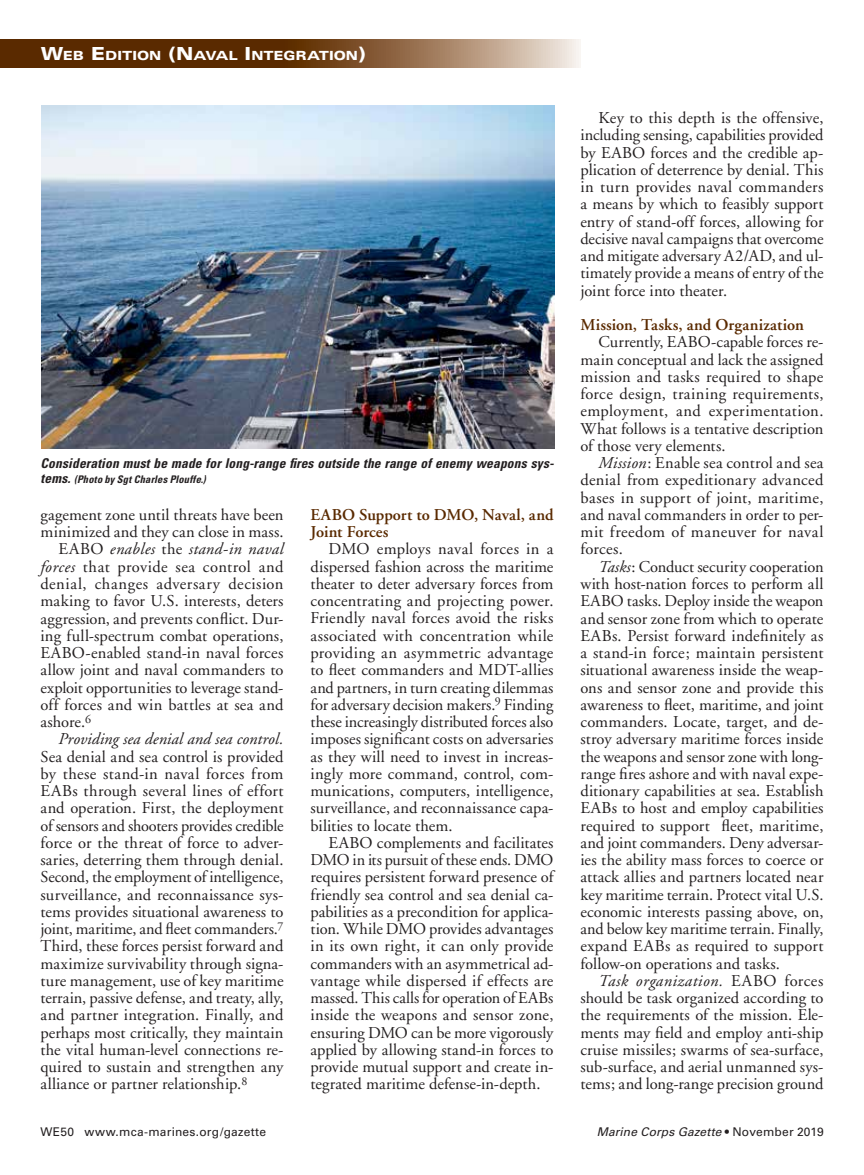
<style>
.page{position:relative;width:864px;height:1175px;background:#fff}
.page>*{position:absolute;margin:0;border:0;box-sizing:border-box;transform-origin:0 0}
.t1{font:16.5px/17.2px "Adobe Garamond";letter-spacing:.005em;color:#231f20;text-align:justify}
.t2{font:600 16.5px/17.2px "Adobe Garamond";color:#5a2a00}
.t3{font:italic 16.5px "Adobe Garamond";letter-spacing:.01em;color:#231f20}
.t4{font:16.5px "Adobe Garamond";letter-spacing:.035em;color:#231f20}
.t5{font:italic 700 condensed 13.5px "Univers";letter-spacing:.015em;color:#231f20}
.t6{font:900 expanded 12.6px "Univers";color:#fff}
.t7{font:12px "Univers";letter-spacing:.02em;color:#231f20}
.t8{font:italic 12px "Univers";letter-spacing:.015em;color:#231f20}
.t9{font:italic 700 condensed 10.5px "Univers";letter-spacing:.02em;color:#231f20}
.s1{font-size:18px}
.s2{font-size:13.5px}
.s3{font-style:normal}
.s4{font-style:italic}
</style>
<div class="page">
<svg style="left:0;top:40px;width:580px;height:28px;background:#7f5632"></svg>
<img style="left:41px;top:106px;width:513px;height:342px">
<p class="t6" style="left:41px;top:48px;width:327px"><span class="s1">W</span>EB <span class="s1">E</span> DITION <span class="s1">(N</span>AVAL <span class="s1">I</span> NTEGRATION<span class="s1">)</span></p>
<p class="t5" style="left:40px;top:455px;width:515px">Consideration must be made for long-range fires outside the range of enemy weapons sys-</p>
<p class="t9" style="left:40px;top:473px;width:167px"><span class="s2">tems.</span> (Photo by Sgt Charles Plouffe.)</p>
<p class="t1" style="left:40px;top:506px;width:245px">gagement zone until threats have been</p>
<p class="t1" style="left:40px;top:524px;width:245px">minimized and they can close in mass.</p>
<p class="t3" style="left:59px;top:540px;width:226px"><span class="s3">EABO</span> enables <span class="s3">the</span> stand-in naval</p>
<p class="t1" style="left:40px;top:558px;width:245px"><span class="s4">forces</span> that provide sea control and</p>
<p class="t4" style="left:40px;top:575px;width:245px">denial, changes adversary decision</p>
<p class="t1" style="left:40px;top:593px;width:245px">making to favor U.S. interests, deters</p>
<p class="t1" style="left:40px;top:610px;width:245px">aggression, and prevents conflict. Dur-</p>
<p class="t1" style="left:40px;top:627px;width:245px">ing full-spectrum combat operations,</p>
<p class="t1" style="left:40px;top:644px;width:245px">EABO-enabled stand-in naval forces</p>
<p class="t1" style="left:40px;top:662px;width:245px">allow joint and naval commanders to</p>
<p class="t1" style="left:40px;top:679px;width:245px">exploit opportunities to leverage stand-</p>
<p class="t1" style="left:40px;top:696px;width:245px">off forces and win battles at sea and</p>
<p class="t1" style="left:40px;top:713px;width:52px">ashore.<sup>6</sup></p>
<p class="t3" style="left:58px;top:730px;width:227px">Providing sea denial and sea control.</p>
<p class="t1" style="left:40px;top:748px;width:245px">Sea denial and sea control is provided by these stand-in naval forces from EABs through several lines of effort and operation. First, the deployment of sensors and shooters provides credible force or the threat of force to adver&shy;saries, deterring them through denial.<br>Second, the employment of intelligence, surveillance, and reconnaissance sys&shy;tems provides situational awareness to joint, maritime, and fleet commanders.<sup>7<br></sup>Third, these forces persist forward and maximize survivability through signa&shy;ture management, use of key maritime terrain, passive defense, and treaty, ally, and partner integration. Finally, and perhaps most critically, they maintain the vital human-level connections re&shy;quired to sustain and strengthen any alliance or partner relationship.<sup>8</sup></p>
<p class="t2" style="left:311px;top:506px;width:245px">EABO Support to DMO, Naval, and<br>Joint Forces</p>
<p class="t1" style="left:310px;top:541px;width:245px;text-indent:18px">DMO employs naval forces in a dispersed fashion across the maritime theater to deter adversary forces from concentrating and projecting power.<br>Friendly naval forces avoid the risks associated with concentration while providing an asymmetric advantage to fleet commanders and MDT-allies and partners, in turn creating dilemmas for adversary decision makers.<sup>9</sup> Finding these increasingly distributed forces also imposes significant costs on adversaries as they will need to invest in increas&shy;ingly more command, control, com&shy;munications, computers, intelligence, surveillance, and reconnaissance capa&shy;bilities to locate them.</p>
<p class="t1" style="left:310px;top:834px;width:245px;text-indent:18px">EABO complements and facilitates DMO in its pursuit of these ends. DMO requires persistent forward presence of friendly sea control and sea denial ca&shy;pabilities as a precondition for applica&shy;tion. While DMO provides advantages in its own right, it can only provide commanders with an asymmetrical ad&shy;vantage while dispersed if effects are massed. This calls for operation of EABs inside the weapons and sensor zone, ensuring DMO can be more vigorously applied by allowing stand-in forces to provide mutual support and create in&shy;tegrated maritime defense-in-depth.</p>
<p class="t1" style="left:580px;top:110px;width:245px;text-indent:18px">Key to this depth is the offensive, including sensing, capabilities provided by EABO forces and the credible ap&shy;plication of deterrence by denial. This in turn provides naval commanders a means by which to feasibly support entry of stand-off forces, allowing for decisive naval campaigns that overcome and mitigate adversary A2/AD, and ul&shy;timately provide a means of entry of the joint force into theater.</p>
<p class="t2" style="left:580px;top:316px;width:225px">Mission, Tasks, and Organization</p>
<p class="t1" style="left:580px;top:334px;width:245px;text-indent:18px">Currently, EABO-capable forces re&shy;main conceptual and lack the assigned mission and tasks required to shape force design, training requirements, employment, and experimentation.<br>What follows is a tentative description of those very elements.</p>
<p class="t1" style="left:580px;top:455px;width:245px;text-indent:18px"><span class="s4">Mission</span>: Enable sea control and sea denial from expeditionary advanced bases in support of joint, maritime, and naval commanders in order to per&shy;mit freedom of maneuver for naval forces.</p>
<p class="t1" style="left:580px;top:558px;width:245px;text-indent:18px"><span class="s4">Tasks</span>: Conduct security cooperation with host-nation forces to perform all EABO tasks. Deploy inside the weapon and sensor zone from which to operate EABs. Persist forward indefinitely as a stand-in force; maintain persistent situational awareness inside the weap&shy;ons and sensor zone and provide this awareness to fleet, maritime, and joint commanders. Locate, target, and de&shy;stroy adversary maritime forces inside the weapons and sensor zone with long&shy;range fires ashore and with naval expe&shy;ditionary capabilities at sea. Establish EABs to host and employ capabilities required to support fleet, maritime, and joint commanders. Deny adversar&shy;ies the ability mass forces to coerce or attack allies and partners located near key maritime terrain. Protect vital U.S. economic interests passing above, on, and below key maritime terrain. Finally, expand EABs as required to support follow-on operations and tasks.</p>
<p class="t1" style="left:580px;top:972px;width:245px;text-indent:18px"><span class="s4">Task organization.</span> EABO forces should be task organized according to the requirements of the mission. Ele&shy;ments may field and employ anti-ship cruise missiles; swarms of sea-surface, sub-surface, and aerial unmanned sys&shy;tems; and long-range precision ground</p>
<p class="t7" style="left:40px;top:1124px;width:227px">WE50 www.mca-marines.org/gazette</p>
<p class="t8" style="left:597px;top:1124px;width:229px">Marine Corps Gazette <span class="s3">• November 2019</span></p>
</div>
